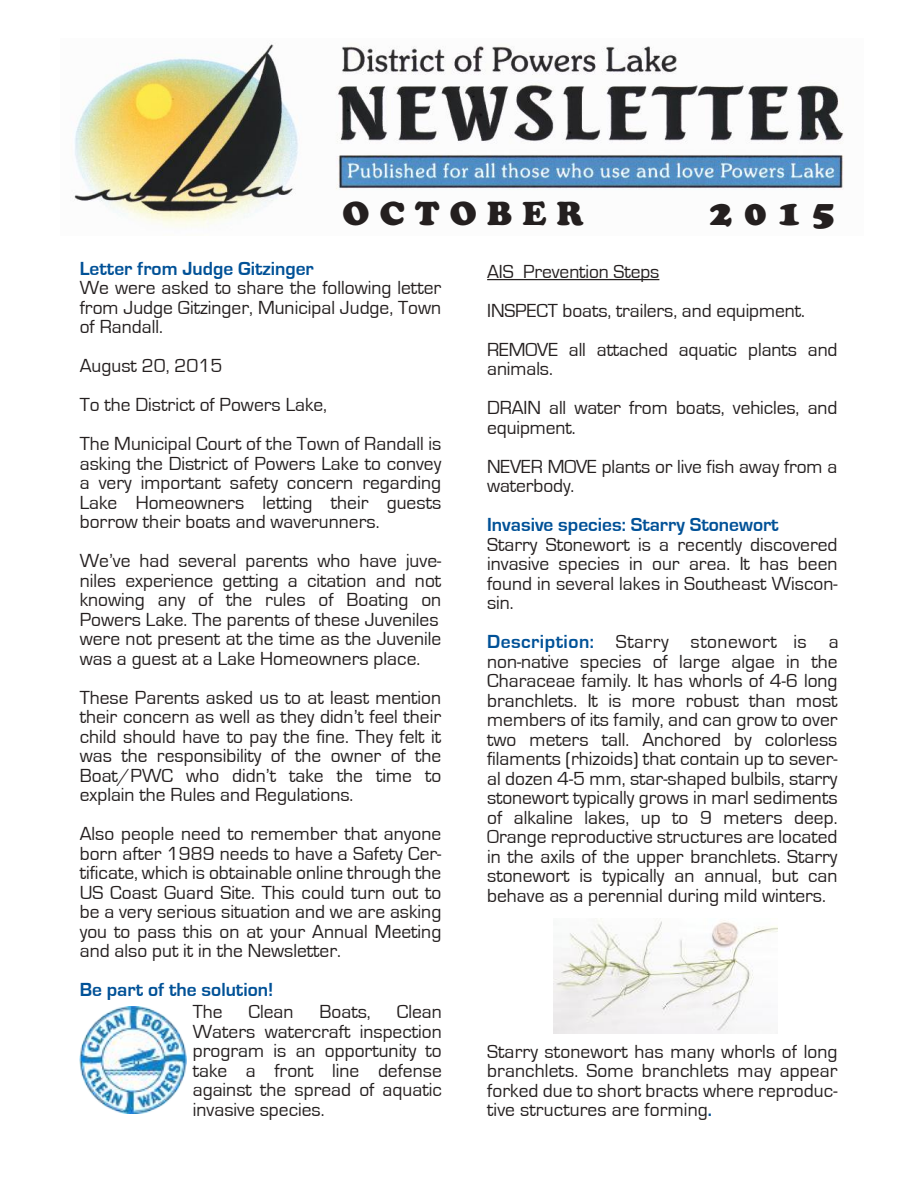
<style>
.page{position:relative;width:918px;height:1188px;background:#fff}
.page>*{position:absolute;margin:0;border:0;box-sizing:border-box;transform-origin:0 0}
.t1{font:36px "Cooper Black Std";color:#241f1f}
.t2{font:33px "Cooper Black Std";color:#241f1f}
.t3{font:19.5px/19.5px "Eurostile";color:#241f1f;text-align:justify}
.t4{font:700 19.5px "Eurostile";color:#005197}
.s1{font-weight:700;color:#005197}
</style>
<div class="page">
<img style="left:74px;top:43px;width:770px;height:184px">
<hr style="left:487px;top:279px;width:172px;height:1px;background:#241f1f">
<img style="left:79px;top:1007px;width:108px;height:106px">
<img style="left:554px;top:920px;width:224px;height:114px">
<h2 class="t2" style="left:342px;top:194px;width:243px">O C T O B E R</h2>
<h1 class="t1" style="left:710px;top:191px;width:126px">2 0 1 5</h1>
<p class="t3" style="left:487px;top:252px;width:352px;line-height:39px;text-align:left">AIS Prevention Steps<br>INSPECT boats, trailers, and equipment.<br>REMOVE all attached aquatic plants and</p>
<p class="t3" style="left:487px;top:350px;width:352px;line-height:39px">animals.<br>DRAIN all water from boats, vehicles, and</p>
<p class="t3" style="left:487px;top:408px;width:352px;line-height:39px">equipment.<br>NEVER MOVE plants or live fish away from a</p>
<p class="t3" style="left:487px;top:476px;width:89px">waterbody.</p>
<p class="t4" style="left:487px;top:514px;width:293px">Invasive species: Starry Stonewort</p>
<p class="t3" style="left:487px;top:535px;width:352px">Starry Stonewort is a recently discovered invasive species in our area. It has been found in several lakes in Southeast Wiscon&shy;sin.</p>
<p class="t3" style="left:487px;top:632px;width:353px"><span class="s1">Description:</span> Starry stonewort is a non-native species of large algae in the Characeae family. It has whorls of 4-6 long branchlets. It is more robust than most members of its family, and can grow to over two meters tall. Anchored by colorless filaments (rhizoids) that contain up to sever&shy;al dozen 4-5 mm, star-shaped bulbils, starry stonewort typically grows in marl sediments of alkaline lakes, up to 9 meters deep.<br>Orange reproductive structures are located in the axils of the upper branchlets. Starry stonewort is typically an annual, but can behave as a perennial during mild winters.</p>
<p class="t4" style="left:80px;top:258px;width:236px">Letter from Judge Gitzinger</p>
<p class="t3" style="left:80px;top:278px;width:363px">We were asked to share the following letter from Judge Gitzinger, Municipal Judge, Town of Randall.</p>
<p class="t3" style="left:80px;top:347px;width:363px;line-height:39px;text-align:left">August 20, 2015<br>To the District of Powers Lake,<br>The Municipal Court of the Town of Randall is</p>
<p class="t3" style="left:80px;top:454px;width:363px">asking the District of Powers Lake to convey a very important safety concern regarding Lake Homeowners letting their guests borrow their boats and waverunners.</p>
<p class="t3" style="left:80px;top:551px;width:363px;text-align:left">We’ve had several parents who have juve&shy;niles experience getting a citation and not knowing any of the rules of Boating on Powers Lake. The parents of these Juveniles were not present at the time as the Juvenile was a guest at a Lake Homeowners place.</p>
<p class="t3" style="left:80px;top:688px;width:363px">These Parents asked us to at least mention their concern as well as they didn’t feel their child should have to pay the fine. They felt it was the responsibility of the owner of the Boat/PWC who didn’t take the time to explain the Rules and Regulations.</p>
<p class="t3" style="left:80px;top:824px;width:363px">Also people need to remember that anyone born after 1989 needs to have a Safety Cer&shy;tificate, which is obtainable online through the US Coast Guard Site. This could turn out to be a very serious situation and we are asking you to pass this on at your Annual Meeting and also put it in the Newsletter.</p>
<p class="t4" style="left:80px;top:979px;width:195px">Be part of the solution!</p>
<p class="t3" style="left:193px;top:1002px;width:251px;text-indent:204px">Clean Waters watercraft inspection program is an opportunity to take a front line defense against the spread of aquatic invasive species.</p>
<p class="t3" style="left:193px;top:1002px;width:31px">The</p>
<p class="t3" style="left:249px;top:1002px;width:47px">Clean</p>
<p class="t3" style="left:320px;top:1002px;width:53px">Boats,</p>
<p class="t3" style="left:487px;top:1042px;width:352px">Starry stonewort has many whorls of long branchlets. Some branchlets may appear forked due to short bracts where reproduc&shy;tive structures are forming<span class="s1">.</span></p>
</div>
